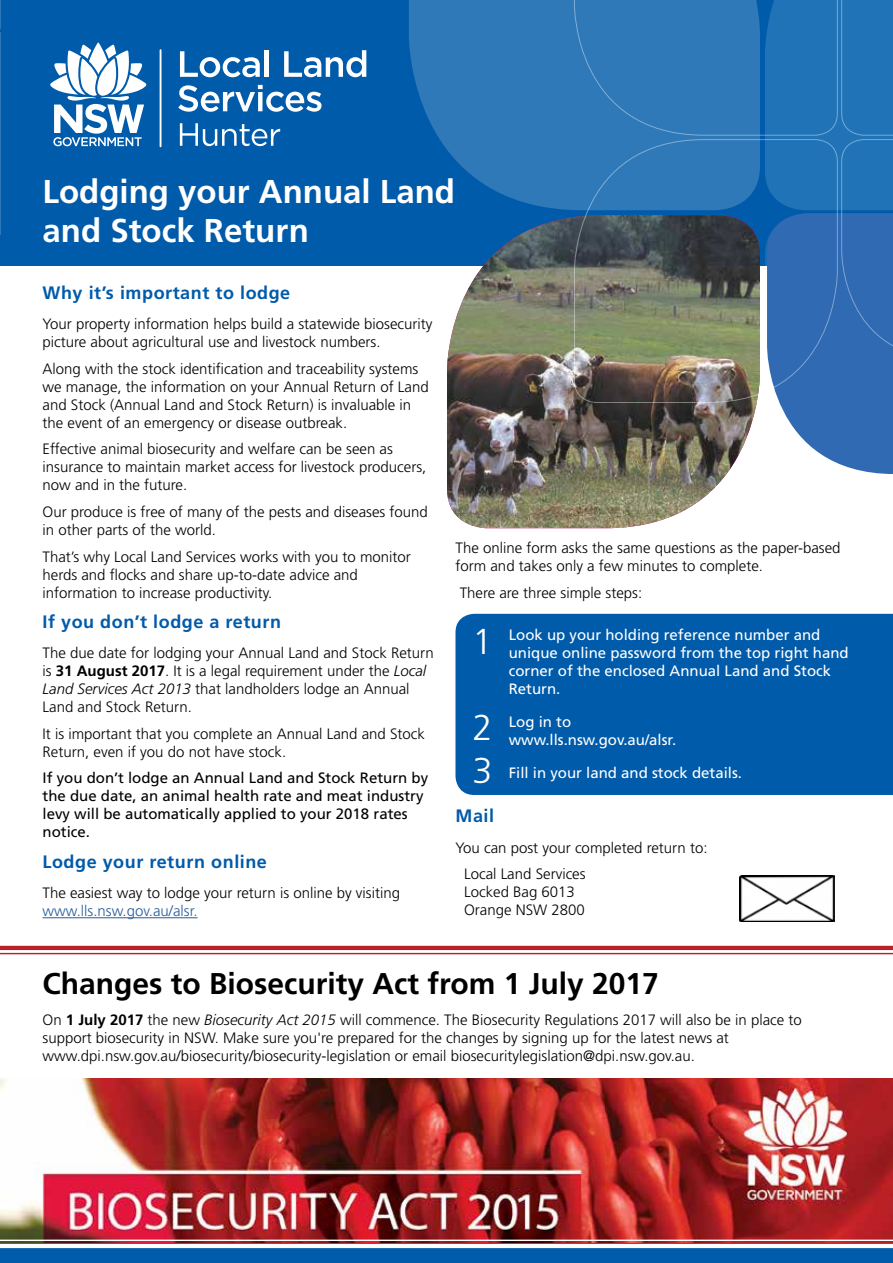
<style>
.page{position:relative;width:893px;height:1263px;background:#fff}
.page>*{position:absolute;margin:0;border:0;box-sizing:border-box;transform-origin:0 0}
.t1{font:300 36px/43.2px "Frutiger LT Std";color:#fff}
.t2{font:700 33px/39.6px "Frutiger LT Std";color:#fff}
.t3{font:700 30px "Frutiger LT Std";color:#000}
.t4{font:700 18px "Frutiger LT Std";letter-spacing:.03em;color:#005baa}
.t5{font:300 15px/18px "Frutiger LT Std";color:#000}
.t6{font:15px/18px "Frutiger LT Std";color:#fff}
.t7{font:15px/18px "Frutiger LT Std";color:#000}
.t8{font:300 15px "Frutiger LT Std";color:#275c9d}
.s1{font-weight:700}
.s2{font-style:italic}
</style>
<div class="page">
<div style="left:0;top:1220px;width:893px;height:43px;background:#005baa"></div>
<div style="left:0;top:0;width:893px;height:266px;background:#005baa"></div>
<svg style="left:409px;top:0;width:165px;height:210px;fill:#2f79b9"></svg>
<img style="left:740px;top:875px;width:95px;height:47px">
<div style="left:455px;top:614px;width:438px;height:181px;background:#005baa"></div>
<hr style="left:43px;top:917px;width:155px;height:1px;background:#275c9d">
<img style="left:0;top:1078px;width:893px;height:165px">
<svg style="left:0;top:950px;width:893px;height:3px"></svg>
<hr style="left:0;top:946px;width:893px;height:4px;background:#bb2026">
<hr style="left:0;top:953px;width:893px;height:1px;background:#bb2026">
<hr style="left:0;top:1244px;width:893px;height:4px;background:#fff">
<hr style="left:0;top:1239px;width:893px;height:2px;background:#fff">
<img style="left:447px;top:217px;width:278px;height:311px">
<svg style="left:574px;top:0;width:319px;height:476px;background:#45749c"></svg>
<svg style="left:0;top:0;width:366px;height:235px"></svg>
<h2 class="t2" style="left:43px;top:172px;width:414px">Lodging your Annual Land and Stock Return</h2>
<p class="t4" style="left:43px;top:282px;width:249px">Why it’s important to lodge</p>
<p class="t5" style="left:43px;top:315px;width:392px">Your property information helps build a statewide biosecurity picture about agricultural use and livestock numbers.</p>
<p class="t5" style="left:43px;top:360px;width:388px">Along with the stock identification and traceability systems we manage, the information on your Annual Return of Land and Stock (Annual Land and Stock Return) is invaluable in the event of an emergency or disease outbreak.</p>
<p class="t5" style="left:43px;top:440px;width:385px">Effective animal biosecurity and welfare can be seen as insurance to maintain market access for livestock producers, now and in the future.</p>
<p class="t5" style="left:43px;top:503px;width:387px">Our produce is free of many of the pests and diseases found in other parts of the world.</p>
<p class="t5" style="left:43px;top:547px;width:370px">That’s why Local Land Services works with you to monitor herds and flocks and share up-to-date advice and information to increase productivity.</p>
<p class="t4" style="left:43px;top:611px;width:240px">If you don’t lodge a return</p>
<p class="t5" style="left:43px;top:644px;width:393px">The due date for lodging your Annual Land and Stock Return is <span class="s1">31 August 2017</span>. It is a legal requirement under the <span class="s2">Local Land Services Act 2013</span> that landholders lodge an Annual Land and Stock Return.</p>
<p class="t5" style="left:43px;top:725px;width:384px">It is important that you complete an Annual Land and Stock<br>Return, even if you do not have stock.</p>
<p class="t7" style="left:43px;top:769px;width:387px">If you don’t lodge an Annual Land and Stock Return by the due date, an animal health rate and meat industry levy will be automatically applied to your 2018 rates notice.</p>
<p class="t4" style="left:43px;top:851px;width:226px">Lodge your return online</p>
<p class="t5" style="left:43px;top:884px;width:359px">The easiest way to lodge your return is online by visiting</p>
<p class="t8" style="left:43px;top:902px;width:157px">www.lls.nsw.gov.au/alsr.</p>
<p class="t5" style="left:455px;top:539px;width:387px">The online form asks the same questions as the paper-based form and takes only a few minutes to complete.</p>
<p class="t5" style="left:460px;top:584px;width:184px">There are three simple steps:</p>
<h1 class="t1" style="left:472px;top:621px;width:22px">1</h1>
<h1 class="t1" style="left:472px;top:707px;width:22px">2<br>3</h1>
<p class="t6" style="left:509px;top:626px;width:342px">Look up your holding reference number and unique online password from the top right hand corner of the enclosed Annual Land and Stock Return.</p>
<p class="t6" style="left:509px;top:713px;width:169px">Log in to www.lls.nsw.gov.au/alsr.</p>
<p class="t6" style="left:509px;top:764px;width:235px">Fill in your land and stock details.</p>
<p class="t4" style="left:455px;top:805px;width:40px">Mail</p>
<p class="t5" style="left:464px;top:835px;width:245px;line-height:26.5px;text-indent:-9px">You can post your completed return to:<br>Local Land Services</p>
<p class="t5" style="left:464px;top:883px;width:122px">Locked Bag 6013<br>Orange NSW 2800</p>
<h3 class="t3" style="left:43px;top:966px;width:618px">Changes to Biosecurity Act from 1 July 2017</h3>
<p class="t5" style="left:43px;top:1011px;width:761px">On <span class="s1">1 July 2017</span> the new <span class="s2">Biosecurity Act 2015</span> will commence. The Biosecurity Regulations 2017 will also be in place to support biosecurity in NSW. Make sure you're prepared for the changes by signing up for the latest news at www.dpi.nsw.gov.au/biosecurity/biosecurity-legislation or email biosecuritylegislation@dpi.nsw.gov.au.</p>
</div>
